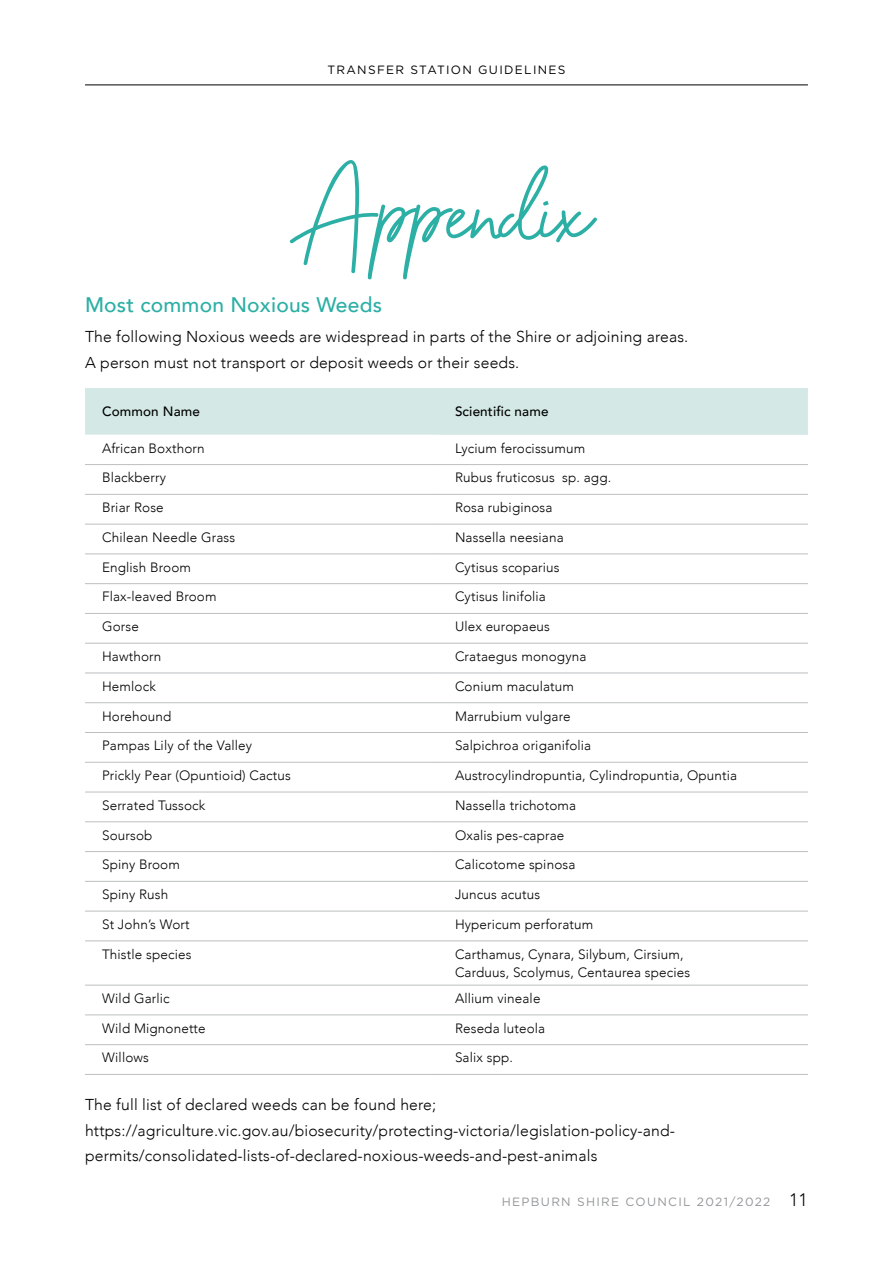
<style>
.page{position:relative;width:893px;height:1263px;background:#fff}
.page>*{position:absolute;margin:0;border:0;box-sizing:border-box;transform-origin:0 0}
.t1{font:79.5px "Barcelony";color:#2cafa4}
.t2{font:500 21px "Avenir";letter-spacing:.01em;color:#2cafa4}
.t3{font:300 15.75px/25.5px "Avenir";letter-spacing:.01em;color:#000}
.t4{font:300 13.5px/18px "Avenir";letter-spacing:.01em;color:#000}
.t5{font:500 13.5px "Avenir";letter-spacing:.01em;color:#000}
.t6{font:12px "Gotham";letter-spacing:.11em;color:#939598}
.t7{font:12px "Gotham";letter-spacing:.11em;color:#000}
.s1{font-family:"Avenir";font-weight:300;font-size:18px;color:#000}
</style>
<div class="page">
<hr style="left:85px;top:85px;width:723px;height:1px;background:#000">
<div style="left:85px;top:388px;width:723px;height:47px;background:#d4e9e6"></div>
<svg style="left:85px;top:523px;width:353px;height:523px"></svg>
<hr style="left:85px;top:464px;width:353px;height:1px;background:#bcbec0">
<hr style="left:438px;top:464px;width:370px;height:1px;background:#bcbec0">
<hr style="left:85px;top:494px;width:353px;height:1px;background:#bcbec0">
<hr style="left:438px;top:494px;width:370px;height:1px;background:#bcbec0">
<hr style="left:85px;top:524px;width:353px;height:1px;background:#bcbec0">
<hr style="left:438px;top:524px;width:370px;height:1px;background:#bcbec0">
<hr style="left:85px;top:553px;width:353px;height:1px;background:#bcbec0">
<hr style="left:438px;top:553px;width:370px;height:1px;background:#bcbec0">
<hr style="left:85px;top:583px;width:353px;height:1px;background:#bcbec0">
<hr style="left:438px;top:583px;width:370px;height:1px;background:#bcbec0">
<hr style="left:85px;top:613px;width:353px;height:1px;background:#bcbec0">
<hr style="left:438px;top:613px;width:370px;height:1px;background:#bcbec0">
<hr style="left:85px;top:643px;width:353px;height:1px;background:#bcbec0">
<hr style="left:438px;top:643px;width:370px;height:1px;background:#bcbec0">
<hr style="left:85px;top:672px;width:353px;height:1px;background:#bcbec0">
<hr style="left:438px;top:672px;width:370px;height:1px;background:#bcbec0">
<hr style="left:85px;top:702px;width:353px;height:1px;background:#bcbec0">
<hr style="left:438px;top:702px;width:370px;height:1px;background:#bcbec0">
<hr style="left:85px;top:732px;width:353px;height:1px;background:#bcbec0">
<hr style="left:438px;top:732px;width:370px;height:1px;background:#bcbec0">
<hr style="left:85px;top:762px;width:353px;height:1px;background:#bcbec0">
<hr style="left:438px;top:762px;width:370px;height:1px;background:#bcbec0">
<hr style="left:85px;top:792px;width:353px;height:1px;background:#bcbec0">
<hr style="left:438px;top:792px;width:370px;height:1px;background:#bcbec0">
<hr style="left:85px;top:821px;width:353px;height:1px;background:#bcbec0">
<hr style="left:438px;top:821px;width:370px;height:1px;background:#bcbec0">
<hr style="left:85px;top:851px;width:353px;height:1px;background:#bcbec0">
<hr style="left:438px;top:851px;width:370px;height:1px;background:#bcbec0">
<hr style="left:85px;top:881px;width:353px;height:1px;background:#bcbec0">
<hr style="left:438px;top:881px;width:370px;height:1px;background:#bcbec0">
<hr style="left:85px;top:911px;width:353px;height:1px;background:#bcbec0">
<hr style="left:438px;top:911px;width:370px;height:1px;background:#bcbec0">
<hr style="left:85px;top:940px;width:353px;height:1px;background:#bcbec0">
<hr style="left:438px;top:940px;width:370px;height:1px;background:#bcbec0">
<hr style="left:85px;top:985px;width:353px;height:1px;background:#bcbec0">
<hr style="left:438px;top:985px;width:370px;height:1px;background:#bcbec0">
<hr style="left:85px;top:1014px;width:353px;height:1px;background:#bcbec0">
<hr style="left:438px;top:1014px;width:370px;height:1px;background:#bcbec0">
<hr style="left:85px;top:1044px;width:353px;height:1px;background:#bcbec0">
<hr style="left:438px;top:1044px;width:370px;height:1px;background:#bcbec0">
<hr style="left:85px;top:1074px;width:353px;height:1px;background:#bcbec0">
<hr style="left:438px;top:1074px;width:370px;height:1px;background:#bcbec0">
<p class="t7" style="left:327px;top:63px;width:240px">TRANSFER STATION GUIDELINES</p>
<h1 class="t1" style="left:300px;top:161px;width:294px">Appendix</h1>
<h2 class="t2" style="left:85px;top:287px;width:299px">Most common Noxious Weeds</h2>
<p class="t3" style="left:85px;top:324px;width:605px">The following Noxious weeds are widespread in parts of the Shire or adjoining areas.<br>A person must not transport or deposit weeds or their seeds.</p>
<p class="t5" style="left:102px;top:400px;width:99px">Common Name</p>
<p class="t5" style="left:455px;top:400px;width:95px">Scientific name</p>
<p class="t4" style="left:102px;top:439px;width:104px">African Boxthorn</p>
<p class="t4" style="left:455px;top:439px;width:132px">Lycium ferocissumum</p>
<p class="t4" style="left:102px;top:469px;width:65px">Blackberry</p>
<p class="t4" style="left:455px;top:469px;width:158px">Rubus fruticosus sp. agg.</p>
<p class="t4" style="left:102px;top:498px;width:63px">Briar Rose</p>
<p class="t4" style="left:455px;top:498px;width:99px">Rosa rubiginosa</p>
<p class="t4" style="left:102px;top:528px;width:135px">Chilean Needle Grass</p>
<p class="t4" style="left:455px;top:528px;width:110px">Nassella neesiana</p>
<p class="t4" style="left:102px;top:558px;width:90px">English Broom</p>
<p class="t4" style="left:455px;top:558px;width:106px">Cytisus scoparius</p>
<p class="t4" style="left:102px;top:588px;width:116px">Flax-leaved Broom</p>
<p class="t4" style="left:455px;top:588px;width:92px">Cytisus linifolia</p>
<p class="t4" style="left:102px;top:617px;width:38px">Gorse</p>
<p class="t4" style="left:455px;top:617px;width:97px">Ulex europaeus</p>
<p class="t4" style="left:102px;top:647px;width:61px">Hawthorn</p>
<p class="t4" style="left:455px;top:647px;width:133px">Crataegus monogyna</p>
<p class="t4" style="left:102px;top:677px;width:55px">Hemlock</p>
<p class="t4" style="left:455px;top:677px;width:121px">Conium maculatum</p>
<p class="t4" style="left:102px;top:707px;width:71px">Horehound</p>
<p class="t4" style="left:455px;top:707px;width:117px">Marrubium vulgare</p>
<p class="t4" style="left:102px;top:737px;width:152px">Pampas Lily of the Valley</p>
<p class="t4" style="left:455px;top:737px;width:138px">Salpichroa origanifolia</p>
<p class="t4" style="left:102px;top:766px;width:190px">Prickly Pear (Opuntioid) Cactus</p>
<p class="t4" style="left:455px;top:766px;width:284px">Austrocylindropuntia, Cylindropuntia, Opuntia</p>
<p class="t4" style="left:102px;top:796px;width:105px">Serrated Tussock</p>
<p class="t4" style="left:455px;top:796px;width:123px">Nassella trichotoma</p>
<p class="t4" style="left:102px;top:826px;width:52px">Soursob</p>
<p class="t4" style="left:455px;top:826px;width:111px">Oxalis pes-caprae</p>
<p class="t4" style="left:102px;top:856px;width:79px">Spiny Broom</p>
<p class="t4" style="left:455px;top:856px;width:122px">Calicotome spinosa</p>
<p class="t4" style="left:102px;top:885px;width:68px">Spiny Rush</p>
<p class="t4" style="left:455px;top:885px;width:87px">Juncus acutus</p>
<p class="t4" style="left:102px;top:915px;width:89px">St John’s Wort</p>
<p class="t4" style="left:455px;top:915px;width:140px">Hypericum perforatum</p>
<p class="t4" style="left:102px;top:945px;width:91px">Thistle species</p>
<p class="t4" style="left:455px;top:945px;width:237px">Carthamus, Cynara, Silybum, Cirsium,<br>Carduus, Scolymus, Centaurea species</p>
<p class="t4" style="left:102px;top:989px;width:69px">Wild Garlic</p>
<p class="t4" style="left:455px;top:989px;width:87px">Allium vineale</p>
<p class="t4" style="left:102px;top:1019px;width:105px">Wild Mignonette</p>
<p class="t4" style="left:455px;top:1019px;width:92px">Reseda luteola</p>
<p class="t4" style="left:102px;top:1049px;width:48px">Willows</p>
<p class="t4" style="left:455px;top:1049px;width:59px">Salix spp.</p>
<p class="t3" style="left:85px;top:1092px;width:592px">The full list of declared weeds can be found here; https://agriculture.vic.gov.au/biosecurity/protecting-victoria/legislation-policy-and&shy;permits/consolidated-lists-of-declared-noxious-weeds-and-pest-animals</p>
<p class="t6" style="left:502px;top:1195px;width:308px">HEPBURN SHIRE COUNCIL 2021/2022 <span class="s1">11</span></p>
</div>
